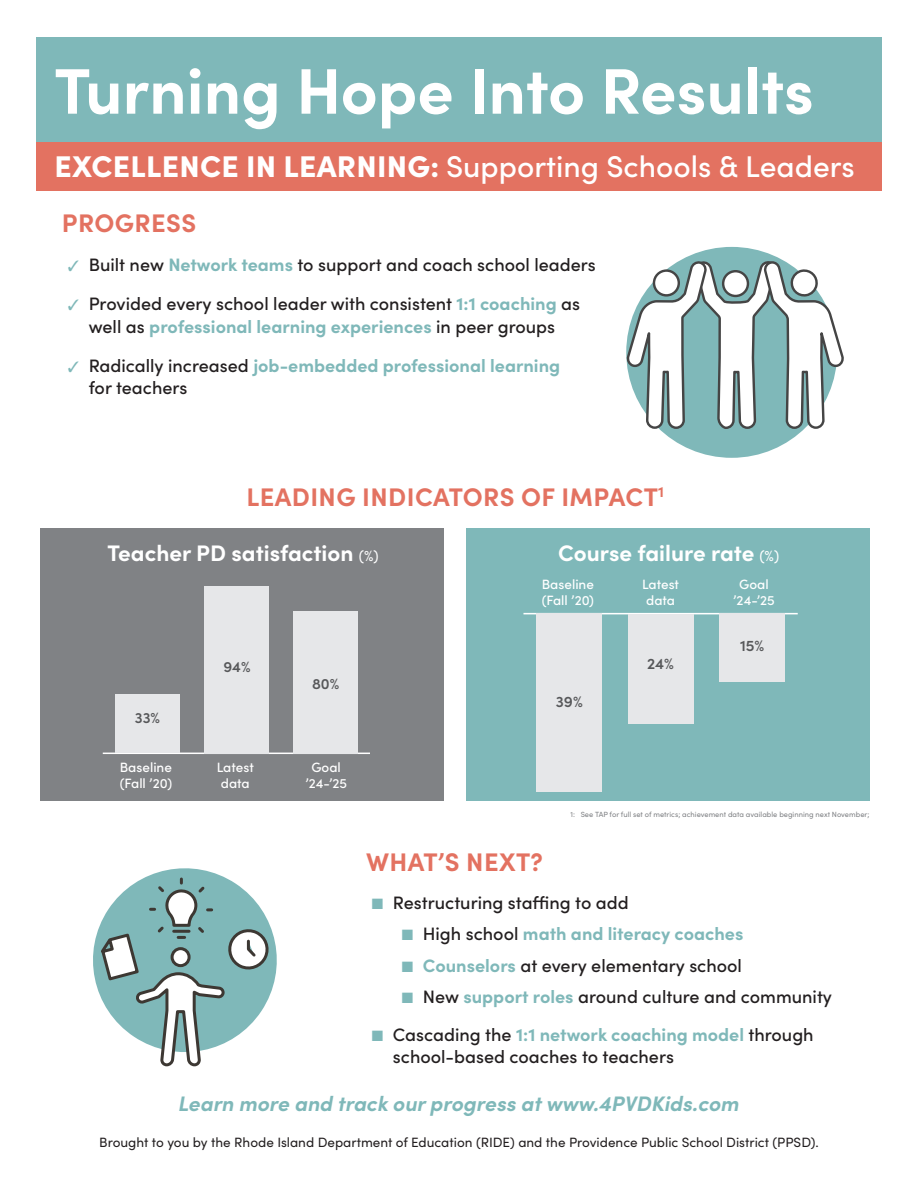
<style>
.page{position:relative;width:918px;height:1188px;background:#fff}
.page>*{position:absolute;margin:0;border:0;box-sizing:border-box;transform-origin:0 0}
.t1{font:700 64.5px "Sofia Pro";color:#fff}
.t2{font:500 30px "Sofia Pro";color:#fff}
.t3{font:700 25.5px "Sofia Pro";letter-spacing:.015em;color:#e37261}
.t4{font:700 22.5px "Sofia Pro";color:#fff}
.t5{font:italic 700 21px "Sofia Pro";color:#7fb8b9}
.t6{font:500 18px/22.5px "Sofia Pro";color:#231f20;text-align:center}
.t7{font:700 18px/22.5px "Sofia Pro";color:#7fb8b9}
.t8{font:600 15.45px "Sofia Pro";color:#57585a}
.t9{font:600 15px "Sofia Pro";color:#57585a}
.t10{font:13.5px "Sofia Pro";color:#231f20}
.t11{font:500 13.5px/16.2px "Sofia Pro";color:#fff}
.t12{font:7.5px "Sofia Pro";color:#808285}
.s1{font-weight:900}
.s2{color:#7fb8b9}
.s3{font-weight:700;color:#7fb8b9}
.s4{font-weight:500;color:#231f20}
.s5{font-weight:400;font-size:15px}
</style>
<div class="page">
<div style="left:36px;top:37px;width:846px;height:121px;background:#7fb8b9"></div>
<div style="left:36px;top:142px;width:846px;height:48px;background:#e37261"></div>
<svg style="left:93px;top:868px;width:184px;height:127px"></svg>
<div style="left:40px;top:529px;width:404px;height:272px;background:#808285"></div>
<div style="left:466px;top:529px;width:403px;height:272px;background:#7fb8b9"></div>
<hr style="left:523px;top:613px;width:275px;height:1px;background:#fff">
<div style="left:536px;top:614px;width:66px;height:178px;background:#e6e7e9"></div>
<div style="left:628px;top:614px;width:66px;height:109px;background:#e6e7e9"></div>
<div style="left:719px;top:614px;width:66px;height:68px;background:#e6e7e9"></div>
<div style="left:626px;top:247px;width:211px;height:211px;background:#7fb8b9;border-radius:50%"></div>
<svg style="left:626px;top:260px;width:218px;height:171px"></svg>
<svg style="left:99px;top:876px;width:171px;height:191px"></svg>
<hr style="left:103px;top:753px;width:266px;height:1px;background:#fff">
<div style="left:115px;top:694px;width:64px;height:59px;background:#e6e7e9"></div>
<div style="left:204px;top:586px;width:64px;height:167px;background:#e6e7e9"></div>
<div style="left:293px;top:611px;width:65px;height:142px;background:#e6e7e9"></div>
<h1 class="t1" style="left:54px;top:41px;width:761px">Turning Hope Into Results</h1>
<p class="t2" style="left:55px;top:145px;width:802px"><span class="s1">EXCELLENCE IN LEARNING:</span> Supporting Schools &amp; Leaders</p>
<p class="t3" style="left:62px;top:204px;width:136px">PROGRESS</p>
<p class="t6" style="left:68px;top:253px;width:530px"><span class="s2">✓</span> Built new <span class="s3">Network teams</span> to support and coach school leaders</p>
<p class="t6" style="left:68px;top:292px;width:514px"><span class="s2">✓</span> Provided every school leader with consistent <span class="s3">1:1 coaching</span> as well as <span class="s3">professional learning experiences</span> in peer groups</p>
<p class="t7" style="left:89px;top:353px;width:473px;text-indent:-21px">✓ <span class="s4">Radically increased</span> job-embedded professional learning <span class="s4">for teachers</span></p>
<p class="t3" style="left:247px;top:477px;width:419px">LEADING INDICATORS OF IMPACT<sup>1</sup></p>
<p class="t4" style="left:108px;top:536px;width:273px">Teacher PD satisfaction <span class="s5">(%)</span></p>
<p class="t4" style="left:558px;top:536px;width:223px">Course failure rate <span class="s5">(%)</span></p>
<p class="t11" style="left:542px;top:575px;width:54px">Baseline (Fall ’20)</p>
<p class="t11" style="left:642px;top:575px;width:39px">Latest data</p>
<p class="t11" style="left:733px;top:575px;width:43px;text-align:center">Goal ’24-’25</p>
<p class="t9" style="left:135px;top:707px;width:27px">33%</p>
<p class="t9" style="left:223px;top:655px;width:29px">94%</p>
<p class="t9" style="left:312px;top:672px;width:29px">80%</p>
<p class="t11" style="left:120px;top:758px;width:54px">Baseline (Fall ’20)</p>
<p class="t11" style="left:217px;top:758px;width:39px">Latest data</p>
<p class="t11" style="left:305px;top:758px;width:43px;text-align:center">Goal ’24-’25</p>
<p class="t8" style="left:556px;top:690px;width:28px">39%</p>
<p class="t8" style="left:647px;top:652px;width:28px">24%</p>
<p class="t8" style="left:740px;top:634px;width:26px">15%</p>
<p class="t12" style="left:570px;top:809px;width:301px">1: See TAP for full set of metrics; achievement data available beginning next November;</p>
<p class="t3" style="left:366px;top:842px;width:178px">WHAT’S NEXT?</p>
<p class="t6" style="left:372px;top:890px;width:258px"><span class="s2">■</span> Restructuring staffing to add</p>
<p class="t7" style="left:402px;top:921px;width:343px">■ <span class="s4">High school</span> math and literacy coaches</p>
<p class="t6" style="left:402px;top:953px;width:342px"><span class="s2">■</span> <span class="s3">Counselors</span> at every elementary school</p>
<p class="t6" style="left:402px;top:984px;width:432px"><span class="s2">■</span> New <span class="s3">support roles</span> around culture and community</p>
<p class="t6" style="left:393px;top:1022px;width:422px;text-align:left;text-indent:-21px"><span class="s2">■</span> Cascading the <span class="s3">1:1 network coaching model</span> through school-based coaches to teachers</p>
<p class="t5" style="left:179px;top:1087px;width:562px">Learn more and track our progress at www.4PVDKids.com</p>
<p class="t10" style="left:99px;top:1132px;width:721px">Brought to you by the Rhode Island Department of Education (RIDE) and the Providence Public School District (PPSD).</p>
</div>
